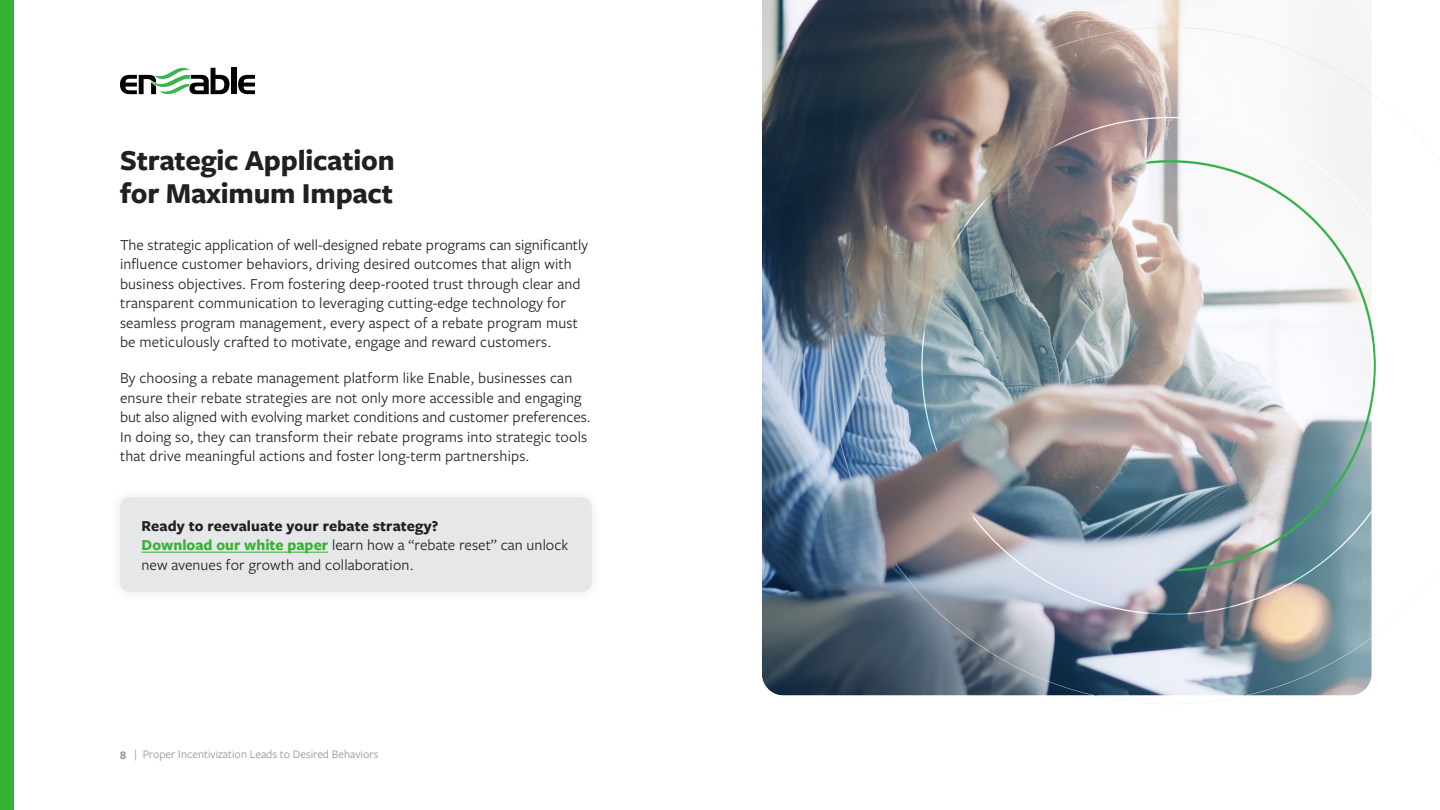
<style>
.page{position:relative;width:1440px;height:810px;background:#fff}
.page>*{position:absolute;margin:0;border:0;box-sizing:border-box;transform-origin:0 0}
.t1{font:700 30px/32.2px "Freight Sans Pro";letter-spacing:-.01em;color:#231f20}
.body_copy{font:15.75px/19.5px "Freight Sans Pro";letter-spacing:.01em;color:#231f20}
.t2{font:12px "Freight Sans LF Pro";color:#939598}
.s1{font-weight:700}
.s2{font-weight:700;color:#34b233}
</style>
<div class="page">
<img style="left:762px;top:0;width:678px;height:702px">
<div style="left:109px;top:486px;width:494px;height:117px;background:#fbfbfb"></div>
<div style="left:120px;top:497px;width:472px;height:95px;background:#e6e7e9;border-radius:10px"></div>
<hr style="left:142px;top:552px;width:186px;height:1px;background:#34b233">
<div style="left:0;top:0;width:14px;height:810px;background:#34b233"></div>
<div style="left:231px;top:68px;width:5px;height:26px;background:#040503"></div>
<svg style="left:238px;top:75px;width:17px;height:19px"></svg>
<svg style="left:120px;top:68px;width:110px;height:26px"></svg>
<h3 class="t1" style="left:120px;top:143px;width:276px">Strategic Application for Maximum Impact</h3>
<p class="body_copy" style="left:120px;top:234px;width:470px">The strategic application of well-designed rebate programs can significantly influence customer behaviors, driving desired outcomes that align with business objectives. From fostering deep-rooted trust through clear and transparent communication to leveraging cutting-edge technology for seamless program management, every aspect of a rebate program must be meticulously crafted to motivate, engage and reward customers.</p>
<p class="body_copy" style="left:120px;top:368px;width:472px">By choosing a rebate management platform like Enable, businesses can ensure their rebate strategies are not only more accessible and engaging but also aligned with evolving market conditions and customer preferences.<br>In doing so, they can transform their rebate programs into strategic tools that drive meaningful actions and foster long-term partnerships.</p>
<p class="body_copy" style="left:142px;top:515px;width:428px"><span class="s1">Ready to reevaluate your rebate strategy?<br></span><span class="s2">Download our white paper</span> learn how a “rebate reset” can unlock new avenues for growth and collaboration.</p>
<p class="t2" style="left:120px;top:746px;width:260px"><span class="s1">8</span> | Proper Incentivization Leads to Desired Behaviors</p>
</div>
